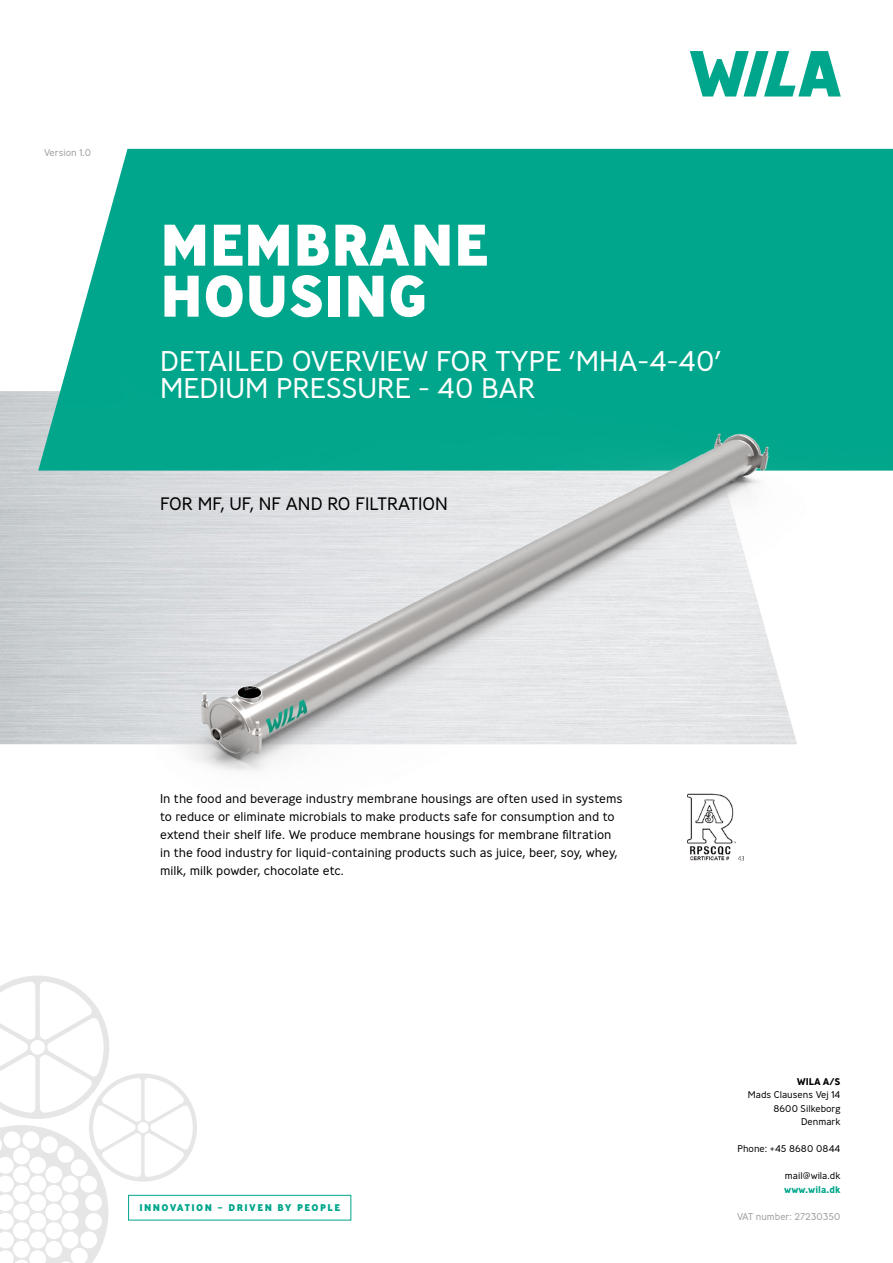
<style>
.page{position:relative;width:893px;height:1263px;background:#fff}
.page>*{position:absolute;margin:0;border:0;box-sizing:border-box;transform-origin:0 0}
.t1{font:800 58.5px/51px "Ministry";color:#fff}
.t2{font:300 28.5px/27px "Ministry";color:#fff}
.t3{font:300 18px "Ministry";color:#000}
.t4{font:300 12.75px/18px "Ministry";color:#000}
.t5{font:300 9.75px/13.5px "Ministry";color:#000;text-align:right}
.t6{font:300 9.75px "Ministry";color:#9d9d9c}
.t7{font:800 9.75px "Ministry";letter-spacing:.15em;color:#00a68b}
.t8{font:700 9.75px "Ministry";color:#00a68b}
.t9{font:700 9.75px "Ministry";color:#000}
</style>
<div class="page">
<div style="left:83px;top:149px;width:810px;height:160px;background:#00a68b"></div>
<img style="left:0;top:309px;width:893px;height:552px">
<img style="left:687px;top:793px;width:49px;height:61px">
<img style="left:690px;top:856px;width:54px;height:4px">
<svg style="left:0;top:976px;width:197px;height:287px"></svg>
<div style="left:129px;top:1195px;width:222px;height:25px;background:#fff"></div>
<div style="left:128px;top:1195px;width:223px;height:25px;border:1px solid #00a68b"></div>
<svg style="left:690px;top:51px;width:151px;height:45px"></svg>
<p class="t6" style="left:44px;top:147px;width:49px">Version 1.0</p>
<h1 class="t1" style="left:160px;top:218px;width:329px">MEMBRANE<br>HOUSING</h1>
<h2 class="t2" style="left:160px;top:347px;width:563px">DETAILED OVERVIEW FOR TYPE ‘MHA-4-40’<br>MEDIUM PRESSURE - 40 BAR</h2>
<h3 class="t3" style="left:160px;top:492px;width:289px">FOR MF, UF, NF AND RO FILTRATION</h3>
<p class="t4" style="left:160px;top:789px;width:464px">In the food and beverage industry membrane housings are often used in systems to reduce or eliminate microbials to make products safe for consumption and to extend their shelf life. We produce membrane housings for membrane filtration in the food industry for liquid-containing products such as juice, beer, soy, whey, milk, milk powder, chocolate etc.</p>
<p class="t7" style="left:139px;top:1201px;width:202px">INNOVATION – DRIVEN BY PEOPLE</p>
<p class="t9" style="left:797px;top:1075px;width:45px">WILA A/S</p>
<p class="t5" style="left:748px;top:1088px;width:94px">Mads Clausens Vej 14<br>8600 Silkeborg<br>Denmark</p>
<p class="t5" style="left:737px;top:1142px;width:105px">Phone: +45 8680 0844</p>
<p class="t5" style="left:785px;top:1169px;width:57px">mail@wila.dk</p>
<p class="t8" style="left:784px;top:1183px;width:58px">www.wila.dk</p>
<p class="t6" style="left:737px;top:1210px;width:105px">VAT number: 27230350</p>
</div>
